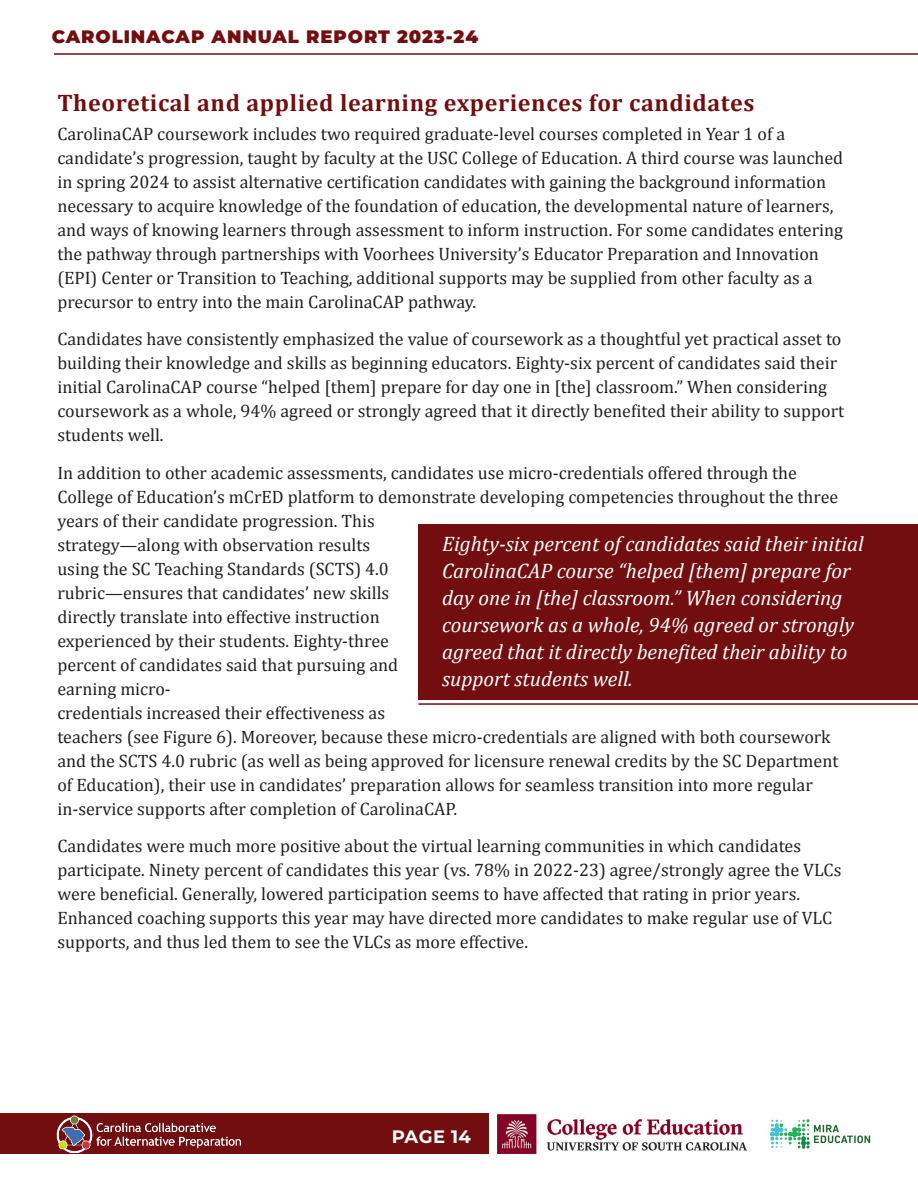
<style>
.page{position:relative;width:918px;height:1188px;background:#fff}
.page>*{position:absolute;margin:0;border:0;box-sizing:border-box;transform-origin:0 0}
.Subsection_Heading{font:700 24px "Cambria";letter-spacing:.025em;color:#730e10}
.Quote_Text{font:italic 21px/27px "Cambria";color:#fff}
.Body_Text{font:18px/24px "Cambria";color:#231f20}
.t1{font:900 18px "Montserrat";letter-spacing:.05em;color:#730e10}
.t2{font:700 18px "Montserrat";letter-spacing:.02em;color:#fff}
</style>
<div class="page">
<hr style="left:54px;top:53px;width:864px;height:2px;background:#730e10">
<div style="left:0;top:1114px;width:489px;height:40px;background:#730e10"></div>
<img style="left:497px;top:1114px;width:250px;height:40px">
<img style="left:54px;top:1113px;width:39px;height:41px">
<img style="left:93px;top:1122px;width:148px;height:27px">
<img style="left:770px;top:1119px;width:101px;height:30px">
<div style="left:418px;top:524px;width:500px;height:176px;background:#730e10"></div>
<hr style="left:418px;top:703px;width:500px;height:2px;background:#730e10">
<p class="t1" style="left:52px;top:23px;width:428px">CAROLINACAP ANNUAL REPORT 2023-24</p>
<p class="Subsection_Heading" style="left:57px;top:88px;width:698px">Theoretical and applied learning experiences for candidates</p>
<p class="Body_Text" style="left:57px;top:122px;width:787px">CarolinaCAP coursework includes two required graduate-level courses completed in Year 1 of a candidate’s progression, taught by faculty at the USC College of Education. A third course was launched in spring 2024 to assist alternative certification candidates with gaining the background information necessary to acquire knowledge of the foundation of education, the developmental nature of learners, and ways of knowing learners through assessment to inform instruction. For some candidates entering the pathway through partnerships with Voorhees University’s Educator Preparation and Innovation (EPI) Center or Transition to Teaching, additional supports may be supplied from other faculty as a precursor to entry into the main CarolinaCAP pathway.</p>
<p class="Body_Text" style="left:57px;top:327px;width:788px">Candidates have consistently emphasized the value of coursework as a thoughtful yet practical asset to building their knowledge and skills as beginning educators. Eighty-six percent of candidates said their initial CarolinaCAP course “helped [them] prepare for day one in [the] classroom.” When considering coursework as a whole, 94% agreed or strongly agreed that it directly benefited their ability to support students well.</p>
<p class="Body_Text" style="left:57px;top:461px;width:783px">In addition to other academic assessments, candidates use micro-credentials offered through the College of Education’s mCrED platform to demonstrate developing competencies throughout the three years of their candidate progression. This<br>strategy—along with observation results<br>using the SC Teaching Standards (SCTS) 4.0<br>rubric—ensures that candidates’ new skills<br>directly translate into effective instruction<br>experienced by their students. Eighty-three<br>percent of candidates said that pursuing and<br>earning micro-<br>credentials increased their effectiveness as<br>teachers (see Figure 6). Moreover, because these micro-credentials are aligned with both coursework and the SCTS 4.0 rubric (as well as being approved for licensure renewal credits by the SC Department of Education), their use in candidates’ preparation allows for seamless transition into more regular in-service supports after completion of CarolinaCAP.</p>
<p class="Body_Text" style="left:57px;top:834px;width:786px">Candidates were much more positive about the virtual learning communities in which candidates participate. Ninety percent of candidates this year (vs. 78% in 2022-23) agree/strongly agree the VLCs were beneficial. Generally, lowered participation seems to have affected that rating in prior years.<br>Enhanced coaching supports this year may have directed more candidates to make regular use of VLC supports, and thus led them to see the VLCs as more effective.</p>
<p class="Quote_Text" style="left:442px;top:530px;width:423px">Eighty-six percent of candidates said their initial CarolinaCAP course “helped [them] prepare for day one in [the] classroom.” When considering coursework as a whole, 94% agreed or strongly agreed that it directly benefited their ability to support students well.</p>
<p class="t2" style="left:392px;top:1123px;width:81px">PAGE 14</p>
</div>
